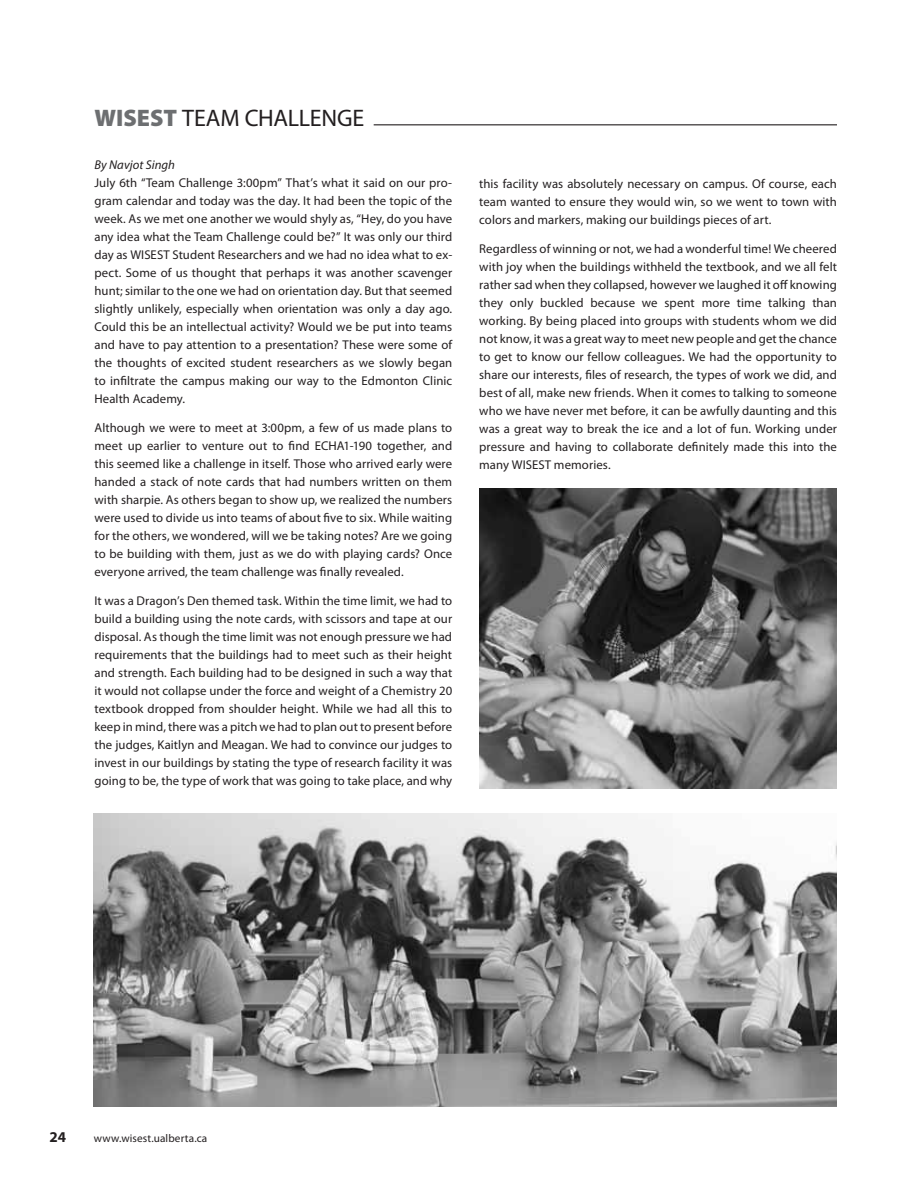
<style>
.page{position:relative;width:918px;height:1188px;background:#fff}
.page>*{position:absolute;margin:0;border:0;box-sizing:border-box;transform-origin:0 0}
.t1{font:24px "Myriad Pro";letter-spacing:-.015em;color:#231f20}
.t2{font:900 24px "Myriad Pro";color:#6d6f71}
.t3{font:700 15px "Myriad Pro";color:#231f20}
.t4{font:12.75px/18px "Myriad Pro";letter-spacing:.005em;color:#231f20;text-align:justify}
.t5{font:italic 12.75px "Myriad Pro";letter-spacing:.005em;color:#231f20}
.t6{font:11.25px "Myriad Pro";letter-spacing:.015em;color:#231f20}
</style>
<div class="page">
<hr style="left:374px;top:124px;width:463px;height:1px;background:#231f20">
<img style="left:479px;top:488px;width:358px;height:301px">
<img style="left:94px;top:813px;width:743px;height:294px">
<h1 class="t2" style="left:94px;top:102px;width:43px">WISEST</h1>
<h1 class="t1" style="left:182px;top:103px;width:181px">TEAM CHALLENGE</h1>
<p class="t5" style="left:94px;top:157px;width:82px">By Navjot Singh</p>
<p class="t4" style="left:94px;top:174px;width:360px">July 6th “Team Challenge 3:00pm” That’s what it said on our pro&shy;gram calendar and today was the day. It had been the topic of the week. As we met one another we would shyly as, “Hey, do you have any idea what the Team Challenge could be?” It was only our third day as WISEST Student Researchers and we had no idea what to ex&shy;pect. Some of us thought that perhaps it was another scavenger hunt; similar to the one we had on orientation day. But that seemed slightly unlikely, especially when orientation was only a day ago.<br>Could this be an intellectual activity? Would we be put into teams and have to pay attention to a presentation? These were some of the thoughts of excited student researchers as we slowly began to infiltrate the campus making our way to the Edmonton Clinic Health Academy.</p>
<p class="t4" style="left:94px;top:419px;width:359px">Although we were to meet at 3:00pm, a few of us made plans to meet up earlier to venture out to find ECHA1-190 together, and this seemed like a challenge in itself. Those who arrived early were handed a stack of note cards that had numbers written on them with sharpie. As others began to show up, we realized the numbers were used to divide us into teams of about five to six. While waiting for the others, we wondered, will we be taking notes? Are we going to be building with them, just as we do with playing cards? Once everyone arrived, the team challenge was finally revealed.</p>
<p class="t4" style="left:94px;top:592px;width:359px">It was a Dragon’s Den themed task. Within the time limit, we had to build a building using the note cards, with scissors and tape at our disposal. As though the time limit was not enough pressure we had requirements that the buildings had to meet such as their height and strength. Each building had to be designed in such a way that it would not collapse under the force and weight of a Chemistry 20 textbook dropped from shoulder height. While we had all this to keep in mind, there was a pitch we had to plan out to present before the judges, Kaitlyn and Meagan. We had to convince our judges to invest in our buildings by stating the type of research facility it was going to be, the type of work that was going to take place, and why</p>
<p class="t4" style="left:479px;top:174px;width:359px">this facility was absolutely necessary on campus. Of course, each team wanted to ensure they would win, so we went to town with colors and markers, making our buildings pieces of art.</p>
<p class="t4" style="left:479px;top:239px;width:359px">Regardless of winning or not, we had a wonderful time! We cheered with joy when the buildings withheld the textbook, and we all felt rather sad when they collapsed, however we laughed it off knowing they only buckled because we spent more time talking than working. By being placed into groups with students whom we did not know, it was a great way to meet new people and get the chance to get to know our fellow colleagues. We had the opportunity to share our interests, files of research, the types of work we did, and best of all, make new friends. When it comes to talking to someone who we have never met before, it can be awfully daunting and this was a great way to break the ice and a lot of fun. Working under pressure and having to collaborate definitely made this into the many WISEST memories.</p>
<p class="t3" style="left:49px;top:1127px;width:18px">24</p>
<p class="t6" style="left:94px;top:1131px;width:115px">www.wisest.ualberta.ca</p>
</div>
